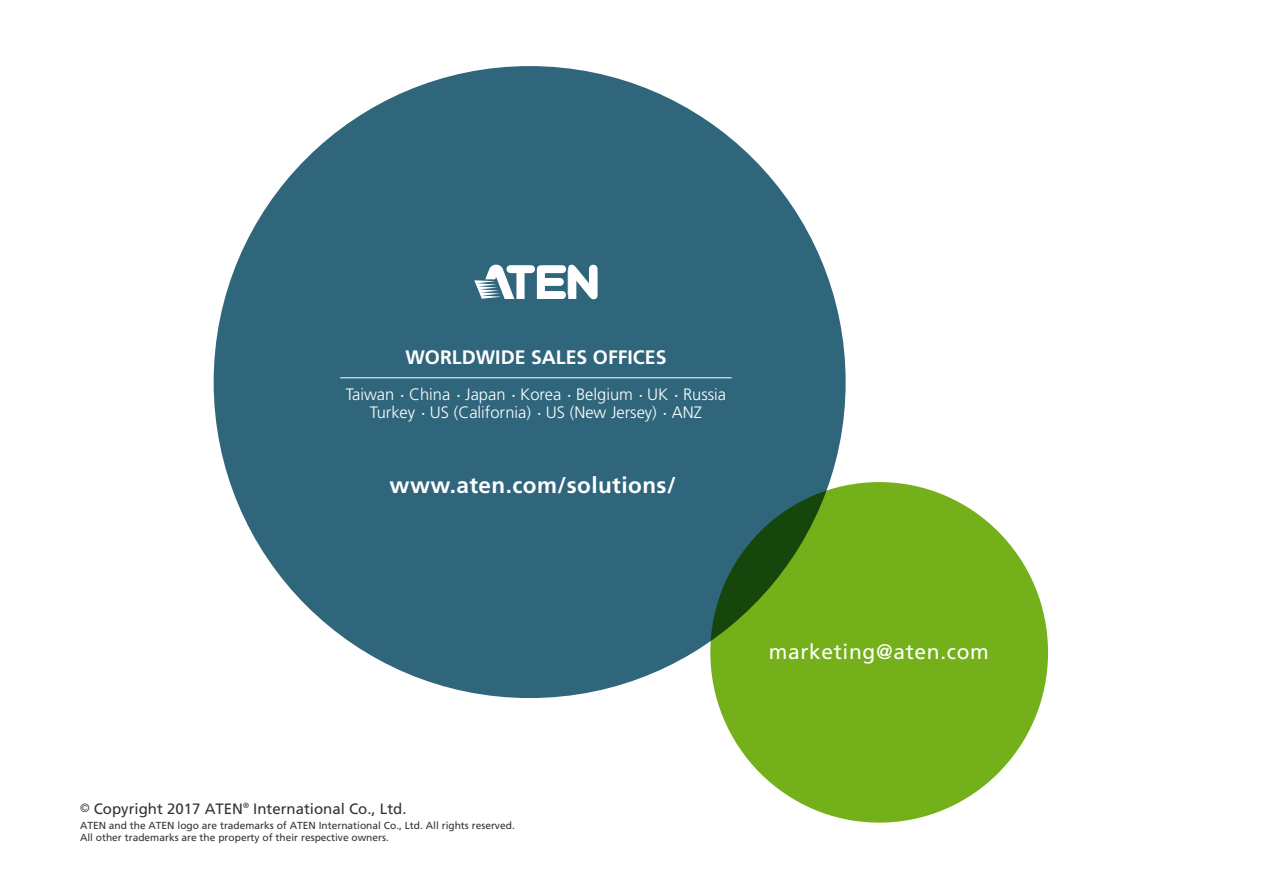
<style>
.page{position:relative;width:1263px;height:893px;background:#fff}
.page>*{position:absolute;margin:0;border:0;box-sizing:border-box;transform-origin:0 0}
.t1{font:700 22.5px "Frutiger";letter-spacing:.02em;color:#fff}
.t2{font:21px "Frutiger";letter-spacing:.03em;color:#fff}
.t3{font:700 19.5px "Frutiger";color:#fff}
.t4{font:300 16.5px/18px "Frutiger";color:#fff;text-align:center}
.t5{font:15px "Frutiger";color:#333}
.t6{font:10.2px/12.3px "Frutiger";color:#333}
.s1{font-size:6px}
.s2{font-weight:300;font-size:12px}
</style>
<div class="page">
<div style="left:214px;top:66px;width:632px;height:632px;background:#2f667c;border-radius:50%"></div>
<svg style="left:474px;top:264px;width:123px;height:35px"></svg>
<hr style="left:340px;top:377px;width:392px;height:1px;background:#fff">
<div style="left:710px;top:482px;width:338px;height:341px;background:#73b019;border-radius:50%"></div>
<h3 class="t3" style="left:405px;top:346px;width:263px">WORLDWIDE SALES OFFICES</h3>
<h3 class="t4" style="left:346px;top:385px;width:382px">Taiwan <span class="s1">•</span> China <span class="s1">•</span> Japan <span class="s1">•</span> Korea <span class="s1">•</span> Belgium <span class="s1">•</span> UK <span class="s1">•</span> Russia<br>Turkey <span class="s1">•</span> US (California) <span class="s1">•</span> US (New Jersey) <span class="s1">•</span> ANZ</h3>
<h1 class="t1" style="left:390px;top:472px;width:288px">www.aten.com/solutions/</h1>
<h3 class="t5" style="left:80px;top:800px;width:328px"><span class="s2">©</span> Copyright 2017 ATEN<sup>®</sup> International Co., Ltd.</h3>
<p class="t6" style="left:80px;top:819px;width:436px">ATEN and the ATEN logo are trademarks of ATEN International Co., Ltd. All rights reserved.<br>All other trademarks are the property of their respective owners.</p>
<h2 class="t2" style="left:769px;top:639px;width:222px">marketing@aten.com</h2>
</div>
